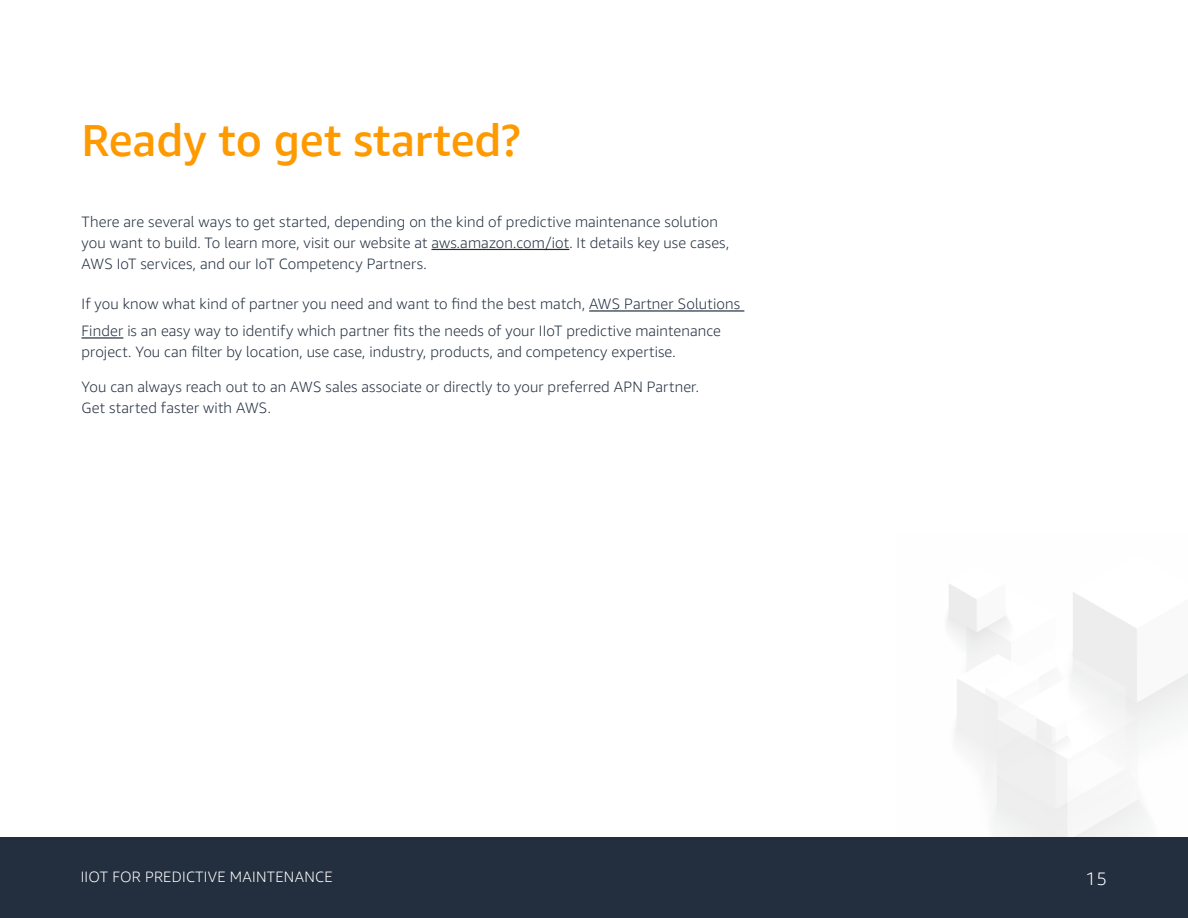
<style>
.page{position:relative;width:1188px;height:918px;background:#fff}
.page>*{position:absolute;margin:0;border:0;box-sizing:border-box;transform-origin:0 0}
.t1{font:500 45px "Amazon Ember";letter-spacing:-.005em;color:#f90}
.t2{font:300 18px "Amazon Ember";color:#fff}
.t3{font:300 15px/21px "Amazon Ember";letter-spacing:.01em;color:#232f3e}
.t4{font:300 15px "Amazon Ember";letter-spacing:.02em;color:#fff}
</style>
<div class="page">
<div style="left:0;top:837px;width:1188px;height:81px;background:#232f3e"></div>
<hr style="left:431px;top:249px;width:138px;height:1px;background:#232f3e">
<hr style="left:589px;top:310px;width:155px;height:2px;background:#232f3e">
<hr style="left:82px;top:337px;width:41px;height:2px;background:#232f3e">
<h1 class="t1" style="left:81px;top:112px;width:441px">Ready to get started?</h1>
<p class="t3" style="left:82px;top:211px;width:649px">There are several ways to get started, depending on the kind of predictive maintenance solution you want to build. To learn more, visit our website at aws.amazon.com/iot. It details key use cases,<br>AWS IoT services, and our IoT Competency Partners.</p>
<p class="t3" style="left:82px;top:291px;width:660px;line-height:27px">If you know what kind of partner you need and want to find the best match, AWS Partner Solutions<br>Finder is an easy way to identify which partner fits the needs of your IIoT predictive maintenance</p>
<p class="t3" style="left:82px;top:342px;width:596px">project. You can filter by location, use case, industry, products, and competency expertise.</p>
<p class="t3" style="left:82px;top:376px;width:619px">You can always reach out to an AWS sales associate or directly to your preferred APN Partner.<br>Get started faster with AWS.</p>
<p class="t4" style="left:81px;top:868px;width:253px">IIOT FOR PREDICTIVE MAINTENANCE</p>
<p class="t2" style="left:1085px;top:867px;width:23px">15</p>
</div>
